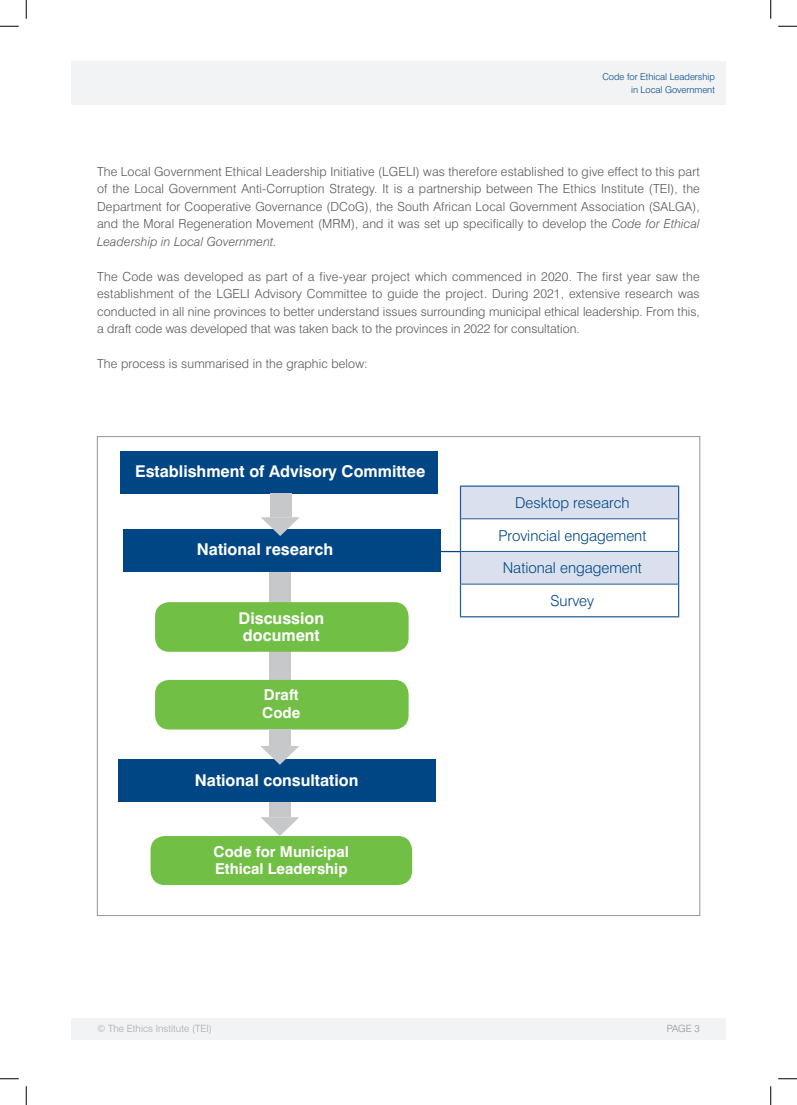
<style>
.page{position:relative;width:797px;height:1105px;background:#fff}
.page>*{position:absolute;margin:0;border:0;box-sizing:border-box;transform-origin:0 0}
.Paragraph_Text_Style{font:700 16.25px "Swiss 721";color:#fff}
.Paragraph_Text_Style-2{font:300 15px "Swiss 721";color:#004684}
.Paragraph_Text_Style-3{font:700 15px "Swiss 721";color:#fff}
._2_Heading_Swiss_Blu{font:300 12.5px/17.5px "Swiss 721";letter-spacing:.01em;color:#57585a;text-align:justify}
.t1{font:300 10px "Swiss 721 BT";color:#a8a9ad}
.t2{font:300 10px "Swiss 721";color:#939598}
.t3{font:300 9.38px/12.5px "Swiss 721";color:#004684;text-align:right}
.s1{font-style:italic}
</style>
<div class="page">
<div style="left:71px;top:1018px;width:654px;height:22px;background:#f2f3f4"></div>
<div style="left:71px;top:62px;width:654px;height:43px;background:#f2f3f4"></div>
<div style="left:269px;top:572px;width:21px;height:157px;background:#c7c8ca"></div>
<hr style="left:383px;top:551px;width:78px;height:1px;background:#004684">
<svg style="left:461px;top:487px;width:217px;height:97px"></svg>
<hr style="left:460px;top:485px;width:219px;height:2px;background:#255d97">
<hr style="left:460px;top:487px;width:1px;height:32px;background:#255d97">
<hr style="left:678px;top:487px;width:1px;height:32px;background:#255d97">
<hr style="left:460px;top:519px;width:1px;height:32px;background:#255d97">
<hr style="left:678px;top:519px;width:1px;height:32px;background:#255d97">
<hr style="left:460px;top:551px;width:1px;height:33px;background:#255d97">
<hr style="left:678px;top:551px;width:1px;height:33px;background:#255d97">
<hr style="left:460px;top:584px;width:1px;height:32px;background:#255d97">
<hr style="left:678px;top:584px;width:1px;height:32px;background:#255d97">
<hr style="left:460px;top:616px;width:219px;height:1px;background:#255d97">
<hr style="left:461px;top:519px;width:217px;height:1px;background:#255d97">
<hr style="left:461px;top:551px;width:217px;height:1px;background:#255d97">
<hr style="left:461px;top:584px;width:217px;height:1px;background:#255d97">
<div style="left:120px;top:451px;width:317px;height:42px;background:#004684"></div>
<div style="left:123px;top:529px;width:318px;height:43px;background:#004684"></div>
<div style="left:155px;top:602px;width:253px;height:50px;background:#71bf44;border-radius:14px"></div>
<div style="left:155px;top:680px;width:253px;height:49px;background:#71bf44;border-radius:14px"></div>
<div style="left:118px;top:759px;width:317px;height:43px;background:#004684"></div>
<div style="left:150px;top:836px;width:262px;height:49px;background:#71bf44;border-radius:14px"></div>
<div style="left:269px;top:729px;width:22px;height:17px;background:#c7c8ca"></div>
<svg style="left:261px;top:746px;width:38px;height:19px"></svg>
<div style="left:270px;top:494px;width:21px;height:23px;background:#c7c8ca"></div>
<svg style="left:261px;top:517px;width:39px;height:19px"></svg>
<div style="left:269px;top:802px;width:22px;height:15px;background:#c7c8ca"></div>
<svg style="left:261px;top:817px;width:38px;height:19px"></svg>
<svg style="left:0;top:25px;width:19px;height:2px"></svg>
<svg style="left:778px;top:25px;width:19px;height:2px"></svg>
<svg style="left:0;top:1078px;width:19px;height:1px"></svg>
<svg style="left:778px;top:1078px;width:19px;height:1px"></svg>
<svg style="left:25px;top:0;width:2px;height:19px"></svg>
<svg style="left:25px;top:1086px;width:2px;height:19px"></svg>
<svg style="left:770px;top:0;width:1px;height:19px"></svg>
<svg style="left:770px;top:1086px;width:1px;height:19px"></svg>
<p class="t3" style="left:602px;top:71px;width:114px">Code for Ethical Leadership in Local Government</p>
<p class="_2_Heading_Swiss_Blu" style="left:97px;top:162px;width:604px">The Local Government Ethical Leadership Initiative (LGELI) was therefore established to give effect to this part of the Local Government Anti-Corruption Strategy. It is a partnership between The Ethics Institute (TEI), the Department for Cooperative Governance (DCoG), the South African Local Government Association (SALGA), and the Moral Regeneration Movement (MRM), and it was set up specifically to develop the <span class="s1">Code for Ethical Leadership in Local Government.</span></p>
<p class="_2_Heading_Swiss_Blu" style="left:97px;top:267px;width:604px">The Code was developed as part of a five-year project which commenced in 2020. The first year saw the establishment of the LGELI Advisory Committee to guide the project. During 2021, extensive research was conducted in all nine provinces to better understand issues surrounding municipal ethical leadership. From this, a draft code was developed that was taken back to the provinces in 2022 for consultation.</p>
<p class="_2_Heading_Swiss_Blu" style="left:97px;top:355px;width:272px">The process is summarised in the graphic below:</p>
<p class="Paragraph_Text_Style" style="left:135px;top:462px;width:291px">Establishment of Advisory Committee</p>
<p class="Paragraph_Text_Style" style="left:197px;top:540px;width:138px">National research</p>
<p class="Paragraph_Text_Style" style="left:239px;top:608px;width:87px">Discussion</p>
<p class="Paragraph_Text_Style" style="left:243px;top:626px;width:78px">document</p>
<p class="Paragraph_Text_Style-3" style="left:264px;top:685px;width:36px">Draft</p>
<p class="Paragraph_Text_Style-3" style="left:262px;top:703px;width:40px">Code</p>
<p class="Paragraph_Text_Style" style="left:195px;top:770px;width:165px">National consultation</p>
<p class="Paragraph_Text_Style-3" style="left:214px;top:842px;width:137px">Code for Municipal</p>
<p class="Paragraph_Text_Style-3" style="left:215px;top:860px;width:134px">Ethical Leadership</p>
<p class="t1" style="left:97px;top:1023px;width:116px">© The Ethics Institute (TEI)</p>
<p class="Paragraph_Text_Style-2" style="left:515px;top:494px;width:116px">Desktop research</p>
<p class="Paragraph_Text_Style-2" style="left:498px;top:526px;width:150px">Provincial engagement</p>
<p class="Paragraph_Text_Style-2" style="left:502px;top:559px;width:141px">National engagement</p>
<p class="Paragraph_Text_Style-2" style="left:550px;top:592px;width:45px">Survey</p>
<p class="t2" style="left:666px;top:1023px;width:34px">PAGE 3</p>
</div>
